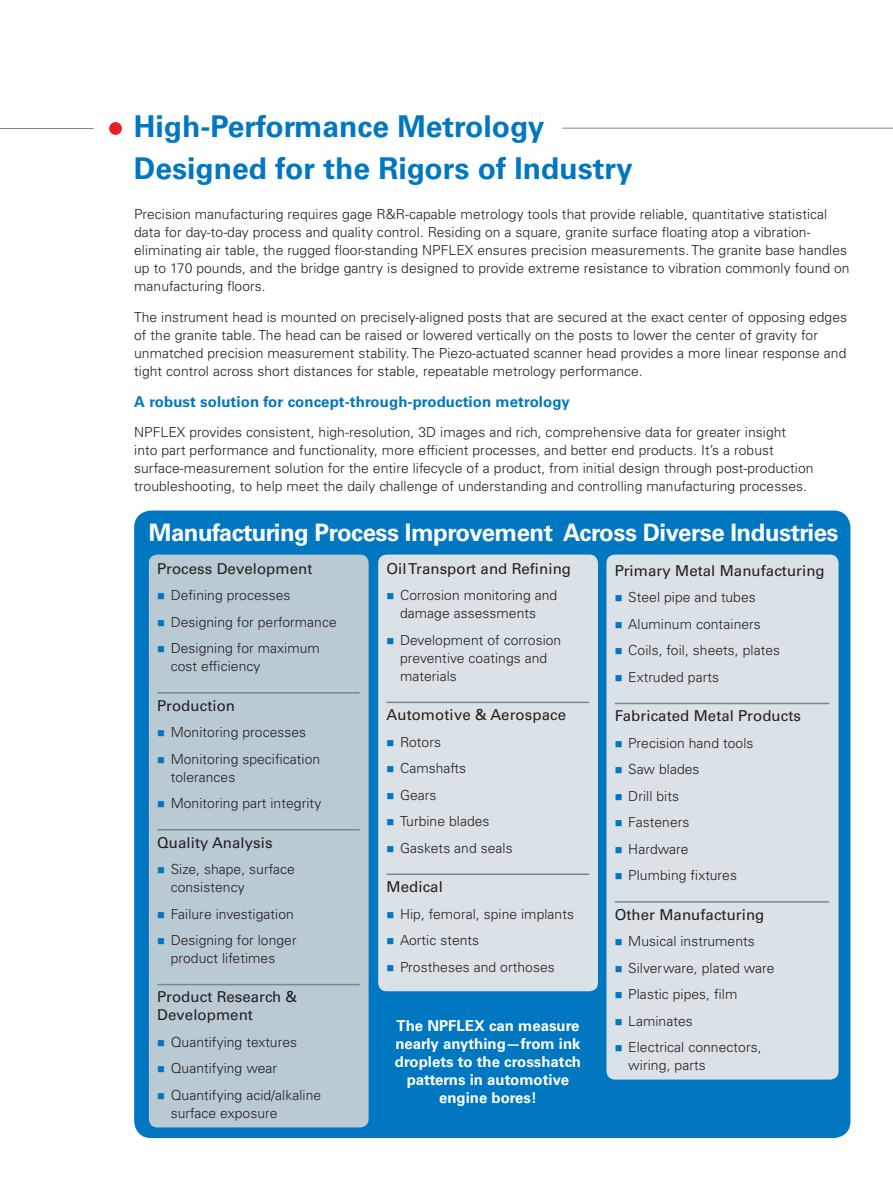
<style>
.page{position:relative;width:893px;height:1187px;background:#fff}
.page>*{position:absolute;margin:0;border:0;box-sizing:border-box;transform-origin:0 0}
.t1{font:700 30px/42px "Univers LT Std";color:#0077c0}
.t2{font:700 24px "Univers LT Std";letter-spacing:-.02em;color:#fff}
.t3{font:15px/18px "Univers LT Std";letter-spacing:.005em;color:#231f20}
.t4{font:700 15px/18px "Univers LT Std";color:#fff;text-align:center}
.t5{font:700 15px "Univers LT Std";letter-spacing:.005em;color:#0077c0}
.t6{font:300 13.8px/26.5px "Univers LT Std";letter-spacing:.005em;color:#231f20}
</style>
<div class="page">
<hr style="left:562px;top:128px;width:331px;height:1px;background:#738a95">
<div style="left:109px;top:122px;width:13px;height:13px;background:#ee1d23;border-radius:50%"></div>
<hr style="left:0;top:128px;width:94px;height:1px;background:#738a95">
<div style="left:134px;top:510px;width:716px;height:627px;background:#0077c0;border-radius:17px"></div>
<div style="left:149px;top:554px;width:220px;height:573px;background:#bacad2;border-radius:9px"></div>
<hr style="left:157px;top:692px;width:203px;height:1px;background:#738a95">
<hr style="left:157px;top:828px;width:203px;height:2px;background:#738a95">
<hr style="left:157px;top:983px;width:203px;height:2px;background:#738a95">
<div style="left:378px;top:554px;width:220px;height:437px;background:#dae2e7;border-radius:9px"></div>
<hr style="left:387px;top:701px;width:202px;height:2px;background:#738a95">
<hr style="left:387px;top:873px;width:202px;height:1px;background:#738a95">
<div style="left:606px;top:554px;width:232px;height:525px;background:#dae2e7;border-radius:9px"></div>
<hr style="left:615px;top:702px;width:214px;height:2px;background:#738a95">
<hr style="left:615px;top:901px;width:214px;height:1px;background:#738a95">
<h1 class="t1" style="left:134px;top:105px;width:500px">High-Performance Metrology<br>Designed for the Rigors of Industry</h1>
<p class="t6" style="left:134px;top:205px;width:717px;line-height:18px">Precision manufacturing requires gage R&amp;R-capable metrology tools that provide reliable, quantitative statistical data for day-to-day process and quality control. Residing on a square, granite surface floating atop a vibration&shy;eliminating air table, the rugged floor-standing NPFLEX ensures precision measurements. The granite base handles up to 170 pounds, and the bridge gantry is designed to provide extreme resistance to vibration commonly found on manufacturing floors.</p>
<p class="t6" style="left:134px;top:308px;width:714px;line-height:18px">The instrument head is mounted on precisely-aligned posts that are secured at the exact center of opposing edges of the granite table. The head can be raised or lowered vertically on the posts to lower the center of gravity for unmatched precision measurement stability. The Piezo-actuated scanner head provides a more linear response and tight control across short distances for stable, repeatable metrology performance.</p>
<p class="t5" style="left:134px;top:392px;width:437px">A robust solution for concept-through-production metrology</p>
<p class="t6" style="left:134px;top:423px;width:681px;line-height:18px">NPFLEX provides consistent, high-resolution, 3D images and rich, comprehensive data for greater insight<br>into part performance and functionality, more efficient processes, and better end products. It’s a robust surface-measurement solution for the entire lifecycle of a product, from initial design through post-production troubleshooting, to help meet the daily challenge of understanding and controlling manufacturing processes.</p>
<h2 class="t2" style="left:149px;top:518px;width:691px">Manufacturing Process Improvement Across Diverse Industries</h2>
<p class="t3" style="left:157px;top:559px;width:157px">Process Development</p>
<p class="t6" style="left:171px;top:582px;width:168px">Defining processes<br>Designing for performance<br>Designing for maximum</p>
<p class="t6" style="left:171px;top:653px;width:91px">cost efficiency</p>
<p class="t3" style="left:157px;top:696px;width:79px">Production</p>
<p class="t6" style="left:171px;top:719px;width:151px">Monitoring processes<br>Monitoring specification</p>
<p class="t6" style="left:171px;top:763px;width:152px">tolerances<br>Monitoring part integrity</p>
<p class="t3" style="left:157px;top:833px;width:117px">Quality Analysis</p>
<p class="t6" style="left:171px;top:860px;width:126px;line-height:18px">Size, shape, surface consistency</p>
<p class="t6" style="left:171px;top:900px;width:127px">Failure investigation<br>Designing for longer</p>
<p class="t6" style="left:171px;top:944px;width:106px">product lifetimes</p>
<p class="t3" style="left:157px;top:988px;width:141px">Product Research &amp;<br>Development</p>
<p class="t6" style="left:171px;top:1028px;width:152px">Quantifying textures<br>Quantifying wear<br>Quantifying acid/alkaline</p>
<p class="t6" style="left:171px;top:1099px;width:108px">surface exposure</p>
<p class="t3" style="left:387px;top:559px;width:186px">Oil Transport and Refining</p>
<p class="t6" style="left:400px;top:586px;width:159px;line-height:18px">Corrosion monitoring and damage assessments</p>
<p class="t6" style="left:400px;top:631px;width:163px;line-height:18px">Development of corrosion preventive coatings and materials</p>
<p class="t3" style="left:387px;top:705px;width:181px">Automotive &amp; Aerospace</p>
<p class="t6" style="left:400px;top:728px;width:114px">Rotors<br>Camshafts<br>Gears<br>Turbine blades<br>Gaskets and seals</p>
<p class="t3" style="left:387px;top:877px;width:58px">Medical</p>
<p class="t6" style="left:400px;top:900px;width:176px">Hip, femoral, spine implants<br>Aortic stents<br>Prostheses and orthoses</p>
<p class="t4" style="left:395px;top:1016px;width:188px">The NPFLEX can measure nearly anything—from ink droplets to the crosshatch patterns in automotive engine bores!</p>
<p class="t3" style="left:615px;top:561px;width:211px">Primary Metal Manufacturing</p>
<p class="t6" style="left:628px;top:584px;width:153px">Steel pipe and tubes<br>Aluminum containers<br>Coils, foil, sheets, plates<br>Extruded parts</p>
<p class="t3" style="left:615px;top:707px;width:188px">Fabricated Metal Products</p>
<p class="t6" style="left:628px;top:729px;width:127px">Precision hand tools<br>Saw blades<br>Drill bits<br>Fasteners<br>Hardware<br>Plumbing fixtures</p>
<p class="t3" style="left:615px;top:905px;width:151px">Other Manufacturing</p>
<p class="t6" style="left:628px;top:927px;width:148px">Musical instruments<br>Silverware, plated ware<br>Plastic pipes, film<br>Laminates<br>Electrical connectors,</p>
<p class="t6" style="left:628px;top:1051px;width:79px">wiring, parts</p>
</div>
